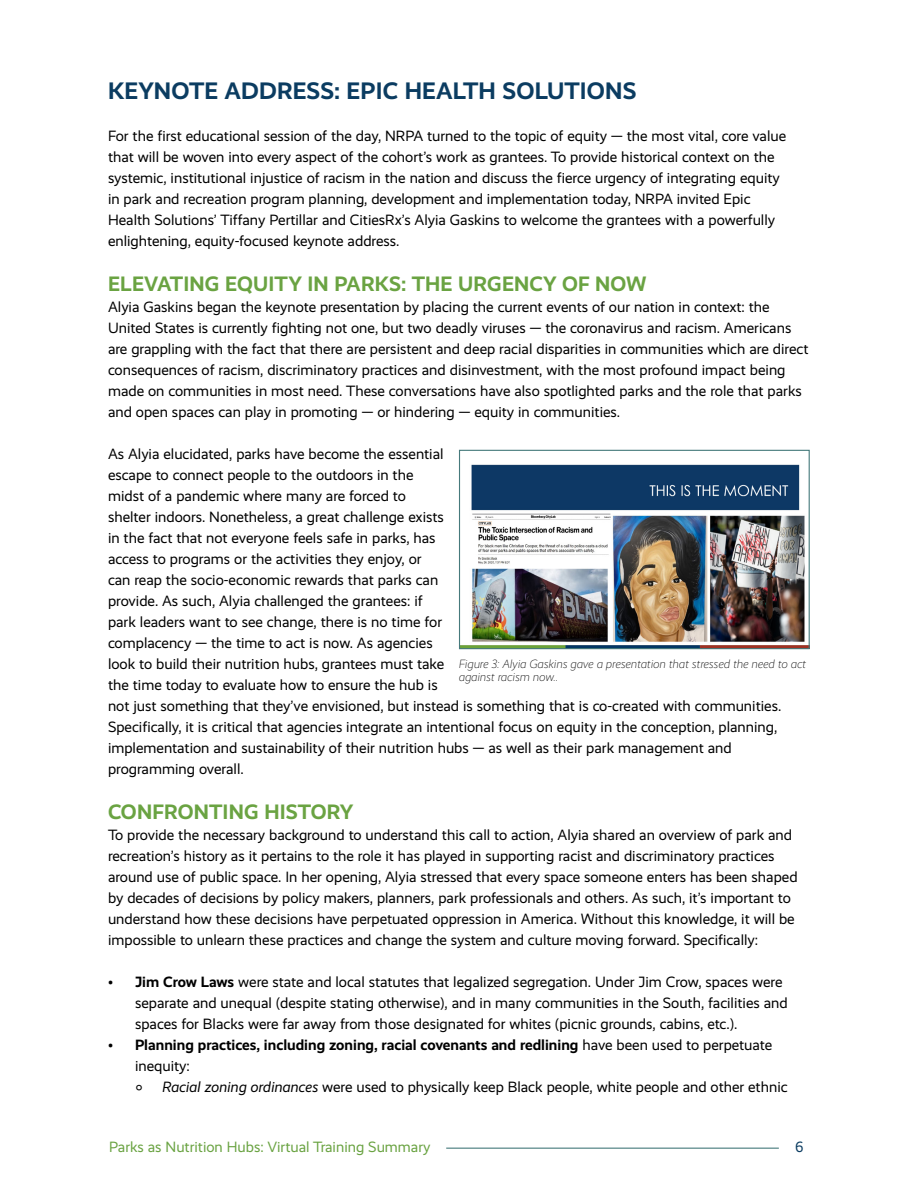
<style>
.page{position:relative;width:918px;height:1188px;background:#fff}
.page>*{position:absolute;margin:0;border:0;box-sizing:border-box;transform-origin:0 0}
.t1{font:700 24px "Realist";letter-spacing:.01em;color:#0b3c61}
.t2{font:700 21px "Realist";letter-spacing:.01em;color:#6aa342}
.t3{font:15px/21px "Realist";color:#000}
.t4{font:700 15px/21px "Realist";color:#000}
.t5{font:15px "Realist";color:#6aa342}
.t6{font:15px "Realist";color:#0b3c61}
.t7{font:italic 300 12px/12.8px "Realist";color:#000}
.s1{font-weight:700}
.s2{font-weight:400}
.s3{font-style:italic}
</style>
<div class="page">
<hr style="left:446px;top:1148px;width:333px;height:1px;background:#467a7c">
<img style="left:461px;top:464px;width:347px;height:183px">
<div style="left:459px;top:450px;width:351px;height:199px;border:1px solid #467a7c"></div>
<h1 class="t1" style="left:108px;top:77px;width:530px">KEYNOTE ADDRESS: EPIC HEALTH SOLUTIONS</h1>
<p class="t3" style="left:108px;top:126px;width:680px">For the first educational session of the day, NRPA turned to the topic of equity — the most vital, core value that will be woven into every aspect of the cohort’s work as grantees. To provide historical context on the systemic, institutional injustice of racism in the nation and discuss the fierce urgency of integrating equity in park and recreation program planning, development and implementation today, NRPA invited Epic Health Solutions’ Tiffany Pertillar and CitiesRx’s Alyia Gaskins to welcome the grantees with a powerfully enlightening, equity-focused keynote address.</p>
<h2 class="t2" style="left:108px;top:272px;width:540px">ELEVATING EQUITY IN PARKS: THE URGENCY OF NOW</h2>
<p class="t3" style="left:108px;top:297px;width:702px">Alyia Gaskins began the keynote presentation by placing the current events of our nation in context: the United States is currently fighting not one, but two deadly viruses — the coronavirus and racism. Americans are grappling with the fact that there are persistent and deep racial disparities in communities which are direct consequences of racism, discriminatory practices and disinvestment, with the most profound impact being made on communities in most need. These conversations have also spotlighted parks and the role that parks and open spaces can play in promoting — or hindering — equity in communities.</p>
<p class="t3" style="left:108px;top:444px;width:675px">As Alyia elucidated, parks have become the essential<br>escape to connect people to the outdoors in the<br>midst of a pandemic where many are forced to<br>shelter indoors. Nonetheless, a great challenge exists<br>in the fact that not everyone feels safe in parks, has<br>access to programs or the activities they enjoy, or<br>can reap the socio-economic rewards that parks can<br>provide. As such, Alyia challenged the grantees: if<br>park leaders want to see change, there is no time for<br>complacency — the time to act is now. As agencies<br>look to build their nutrition hubs, grantees must take<br>the time today to evaluate how to ensure the hub is<br>not just something that they’ve envisioned, but instead is something that is co-created with communities.<br>Specifically, it is critical that agencies integrate an intentional focus on equity in the conception, planning, implementation and sustainability of their nutrition hubs — as well as their park management and programming overall.</p>
<h2 class="t2" style="left:108px;top:800px;width:247px">CONFRONTING HISTORY</h2>
<p class="t3" style="left:108px;top:825px;width:691px">To provide the necessary background to understand this call to action, Alyia shared an overview of park and recreation’s history as it pertains to the role it has played in supporting racist and discriminatory practices around use of public space. In her opening, Alyia stressed that every space someone enters has been shaped by decades of decisions by policy makers, planners, park professionals and others. As such, it’s important to understand how these decisions have perpetuated oppression in America. Without this knowledge, it will be impossible to unlearn these practices and change the system and culture moving forward. Specifically:</p>
<p class="t3" style="left:135px;top:972px;width:654px;text-indent:-27px">• <span class="s1">Jim Crow Laws</span> were state and local statutes that legalized segregation. Under Jim Crow, spaces were separate and unequal (despite stating otherwise), and in many communities in the South, facilities and spaces for Blacks were far away from those designated for whites (picnic grounds, cabins, etc.).</p>
<p class="t4" style="left:135px;top:1035px;width:639px;text-indent:-27px"><span class="s2">•</span> Planning practices, including zoning, racial covenants and redlining <span class="s2">have been used to perpetuate inequity:</span></p>
<p class="t3" style="left:135px;top:1077px;width:654px">○ <span class="s3">Racial zoning ordinances</span> were used to physically keep Black people, white people and other ethnic</p>
<p class="t7" style="left:459px;top:658px;width:349px">Figure 3: Alyia Gaskins gave a presentation that stressed the need to act against racism now..</p>
<p class="t5" style="left:109px;top:1139px;width:323px">Parks as Nutrition Hubs: Virtual Training Summary</p>
<p class="t6" style="left:795px;top:1139px;width:10px">6</p>
</div>
